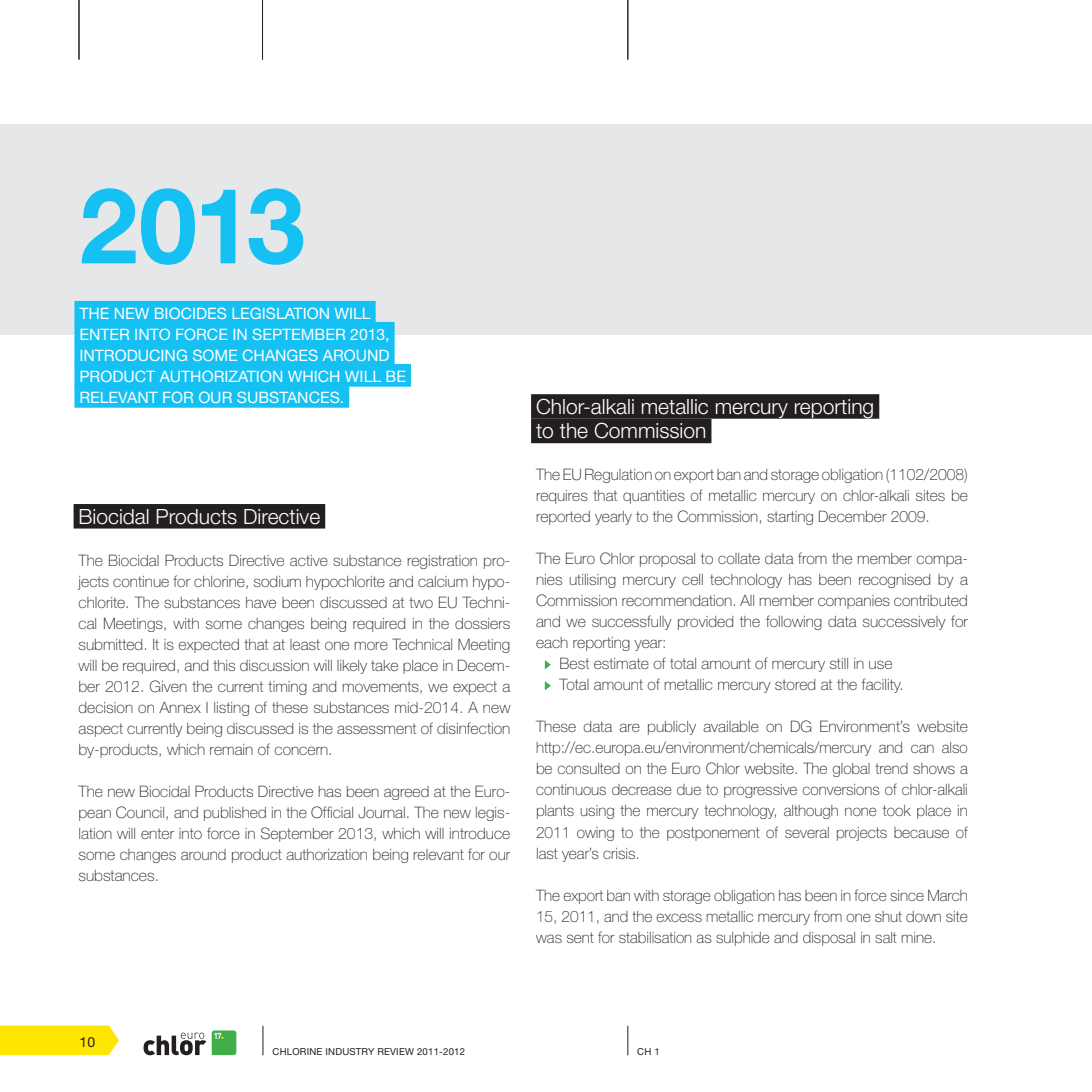
<style>
.page{position:relative;width:1092px;height:1092px;background:#fff}
.page>*{position:absolute;margin:0;border:0;box-sizing:border-box;transform-origin:0 0}
.BODY{font:700 105px "Helvetica Neue LT Std";color:#15c0f2}
.INTERTITRE{font:300 21px "Helvetica Neue LT Std";color:#fff}
.BODY-2{font:100 15.75px/21px "Helvetica Neue LT Std";color:#231f20;text-align:justify}
.TITRE_petit_texte_dr{font:15.75px "Helvetica Neue LT Std";color:#fff}
.t1{font:14px "Helvetica Neue LT Std";color:#231f20}
.t2{font:9.62px "Helvetica Neue LT Std";letter-spacing:.02em;color:#231f20}
</style>
<div class="page">
<div style="left:0;top:124px;width:1091px;height:210px;background:#e6e7e9"></div>
<div style="left:74px;top:504px;width:251px;height:24px;background:#231f20"></div>
<div style="left:74px;top:301px;width:301px;height:22px;background:#15c0f2"></div>
<div style="left:74px;top:322px;width:320px;height:22px;background:#15c0f2"></div>
<div style="left:74px;top:343px;width:320px;height:22px;background:#15c0f2"></div>
<div style="left:74px;top:364px;width:337px;height:22px;background:#15c0f2"></div>
<div style="left:74px;top:385px;width:275px;height:22px;background:#15c0f2"></div>
<div style="left:531px;top:394px;width:348px;height:24px;background:#231f20"></div>
<div style="left:531px;top:418px;width:180px;height:25px;background:#231f20"></div>
<svg style="left:545px;top:660px;width:6px;height:9px"></svg>
<svg style="left:545px;top:681px;width:6px;height:9px"></svg>
<hr style="left:78px;top:0;width:1px;height:60px;background:#231f20">
<hr style="left:262px;top:0;width:1px;height:60px;background:#231f20">
<hr style="left:627px;top:0;width:1px;height:60px;background:#231f20">
<svg style="left:0;top:1025px;width:119px;height:29px;background:#ffe70f"></svg>
<svg style="left:143px;top:1032px;width:63px;height:23px"></svg>
<svg style="left:212px;top:1030px;width:24px;height:24px"></svg>
<hr style="left:627px;top:1025px;width:1px;height:30px;background:#231f20">
<hr style="left:262px;top:1025px;width:1px;height:30px;background:#231f20">
<p class="BODY" style="left:79px;top:161px;width:227px">2013</p>
<p class="TITRE_petit_texte_dr" style="left:79px;top:304px;width:293px">THE NEW BIOCIDES LEGISLATION WILL</p>
<p class="TITRE_petit_texte_dr" style="left:79px;top:325px;width:312px">ENTER INTO FORCE IN SEPTEMBER 2013,</p>
<p class="TITRE_petit_texte_dr" style="left:79px;top:346px;width:312px">INTRODUCING SOME CHANGES AROUND</p>
<p class="TITRE_petit_texte_dr" style="left:79px;top:367px;width:328px">PRODUCT AUTHORIZATION WHICH WILL BE</p>
<p class="TITRE_petit_texte_dr" style="left:79px;top:388px;width:266px">RELEVANT FOR OUR SUBSTANCES.</p>
<p class="INTERTITRE" style="left:78px;top:503px;width:243px">Biocidal Products Directive</p>
<p class="BODY-2" style="left:78px;top:549px;width:433px;text-align:left">The Biocidal Products Directive active substance registration pro&shy;jects continue for chlorine, sodium hypochlorite and calcium hypo&shy;chlorite. The substances have been discussed at two EU Techni&shy;cal Meetings, with some changes being required in the dossiers submitted. It is expected that at least one more Technical Meeting will be required, and this discussion will likely take place in Decem&shy;ber 2012. Given the current timing and movements, we expect a decision on Annex I listing of these substances mid-2014. A new aspect currently being discussed is the assessment of disinfection by-products, which remain of concern.</p>
<p class="BODY-2" style="left:78px;top:780px;width:433px">The new Biocidal Products Directive has been agreed at the Euro&shy;pean Council, and published in the Official Journal. The new legis&shy;lation will enter into force in September 2013, which will introduce some changes around product authorization being relevant for our substances.</p>
<p class="INTERTITRE" style="left:536px;top:393px;width:340px">Chlor-alkali metallic mercury reporting</p>
<p class="INTERTITRE" style="left:536px;top:418px;width:172px">to the Commission</p>
<p class="BODY-2" style="left:536px;top:464px;width:433px">The EU Regulation on export ban and storage obligation (1102/2008) requires that quantities of metallic mercury on chlor-alkali sites be reported yearly to the Commission, starting December 2009.</p>
<p class="BODY-2" style="left:536px;top:548px;width:433px">The Euro Chlor proposal to collate data from the member compa&shy;nies utilising mercury cell technology has been recognised by a Commission recommendation. All member companies contributed and we successfully provided the following data successively for each reporting year:</p>
<p class="BODY-2" style="left:559px;top:653px;width:334px">Best estimate of total amount of mercury still in use</p>
<p class="BODY-2" style="left:559px;top:674px;width:346px">Total amount of metallic mercury stored at the facility.</p>
<p class="BODY-2" style="left:536px;top:716px;width:433px">These data are publicly available on DG Environment’s website http://ec.europa.eu/environment/chemicals/mercury and can also be consulted on the Euro Chlor website. The global trend shows a continuous decrease due to progressive conversions of chlor-alkali plants using the mercury technology, although none took place in 2011 owing to the postponement of several projects because of last year’s crisis.</p>
<p class="BODY-2" style="left:536px;top:884px;width:433px">The export ban with storage obligation has been in force since March 15, 2011, and the excess metallic mercury from one shut down site was sent for stabilisation as sulphide and disposal in salt mine.</p>
<p class="t1" style="left:79px;top:1033px;width:17px">10</p>
<p class="t2" style="left:272px;top:1045px;width:194px">CHLORINE INDUSTRY REVIEW 2011-2012</p>
<p class="t2" style="left:637px;top:1045px;width:24px">CH 1</p>
</div>
